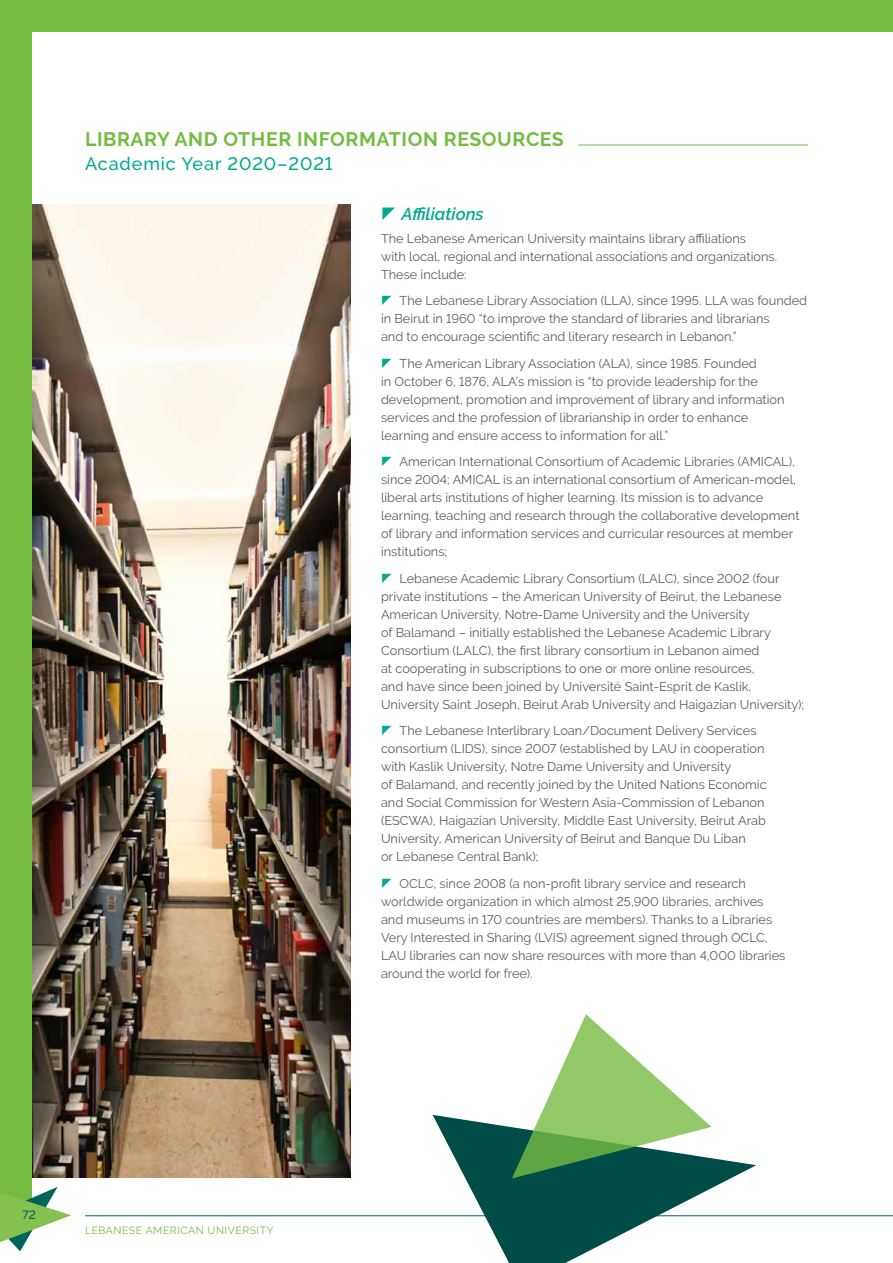
<style>
.page{position:relative;width:893px;height:1263px;background:#fff}
.page>*{position:absolute;margin:0;border:0;box-sizing:border-box;transform-origin:0 0}
.t1{font:700 19.5px "Raleway";letter-spacing:.03em;color:#76bc43}
.t2{font:500 18px "Raleway";letter-spacing:.05em;color:#00a990}
.t3{font:italic 600 17.25px "Raleway";color:#00a990}
.t4{font:12.75px/18px "Raleway";color:#585e66}
.t5{font:500 12px "Raleway";color:#006558}
.t6{font:10.5px "Raleway";letter-spacing:.05em;color:#76bc43}
</style>
<div class="page">
<hr style="left:85px;top:1215px;width:808px;height:1px;background:#006558">
<img style="left:31px;top:204px;width:320px;height:974px">
<hr style="left:578px;top:145px;width:230px;height:1px;background:#76bc43">
<div style="left:0;top:0;width:31px;height:1207px;background:#76bc43"></div>
<div style="left:0;top:0;width:893px;height:31px;background:#76bc43"></div>
<svg style="left:433px;top:1115px;width:323px;height:148px"></svg>
<svg style="left:512px;top:1014px;width:199px;height:164px"></svg>
<svg style="left:0;top:1187px;width:71px;height:64px"></svg>
<h1 class="t1" style="left:85px;top:128px;width:480px">LIBRARY AND OTHER INFORMATION RESOURCES</h1>
<h2 class="t2" style="left:85px;top:153px;width:249px">Academic Year 2020–2021</h2>
<h3 class="t3" style="left:401px;top:204px;width:84px">Affiliations</h3>
<p class="t4" style="left:381px;top:229px;width:398px">The Lebanese American University maintains library affiliations<br>with local, regional and international associations and organizations.<br>These include:</p>
<p class="t4" style="left:381px;top:292px;width:428px;text-indent:19px">The Lebanese Library Association (LLA), since 1995. LLA was founded in Beirut in 1960 “to improve the standard of libraries and librarians<br>and to encourage scientific and literary research in Lebanon.”</p>
<p class="t4" style="left:381px;top:354px;width:405px;text-indent:19px">The American Library Association (ALA), since 1985. Founded<br>in October 6, 1876, ALA’s mission is “to provide leadership for the development, promotion and improvement of library and information services and the profession of librarianship in order to enhance learning and ensure access to information for all.”</p>
<p class="t4" style="left:381px;top:453px;width:420px;text-indent:19px">American International Consortium of Academic Libraries (AMICAL), since 2004; AMICAL is an international consortium of American-model, liberal arts institutions of higher learning. Its mission is to advance learning, teaching and research through the collaborative development of library and information services and curricular resources at member institutions;</p>
<p class="t4" style="left:381px;top:569px;width:425px;text-indent:19px">Lebanese Academic Library Consortium (LALC), since 2002 (four private institutions – the American University of Beirut, the Lebanese American University, Notre-Dame University and the University<br>of Balamand – initially established the Lebanese Academic Library Consortium (LALC), the first library consortium in Lebanon aimed<br>at cooperating in subscriptions to one or more online resources,<br>and have since been joined by Université Saint-Esprit de Kaslik, University Saint Joseph, Beirut Arab University and Haigazian University);</p>
<p class="t4" style="left:381px;top:722px;width:387px;text-indent:19px">The Lebanese Interlibrary Loan/Document Delivery Services consortium (LIDS), since 2007 (established by LAU in cooperation with Kaslik University, Notre Dame University and University<br>of Balamand, and recently joined by the United Nations Economic and Social Commission for Western Asia-Commission of Lebanon (ESCWA), Haigazian University, Middle East University, Beirut Arab University, American University of Beirut and Banque Du Liban<br>or Lebanese Central Bank);</p>
<p class="t4" style="left:381px;top:874px;width:406px;text-indent:19px">OCLC, since 2008 (a non-profit library service and research worldwide organization in which almost 25,900 libraries, archives and museums in 170 countries are members). Thanks to a Libraries Very Interested in Sharing (LVIS) agreement signed through OCLC, LAU libraries can now share resources with more than 4,000 libraries around the world for free).</p>
<p class="t5" style="left:22px;top:1208px;width:15px">72</p>
<p class="t6" style="left:85px;top:1224px;width:190px">LEBANESE AMERICAN UNIVERSITY</p>
</div>
